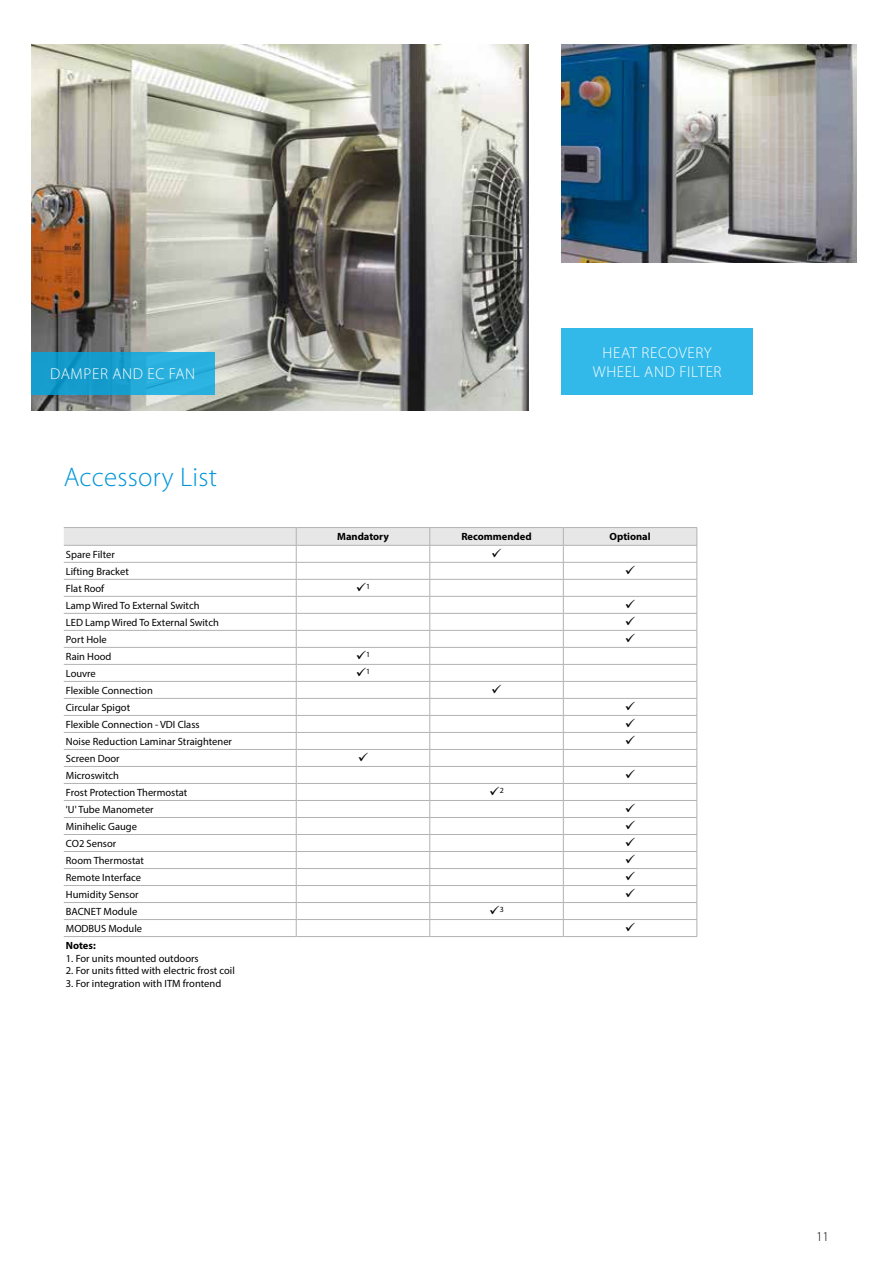
<style>
.page{position:relative;width:893px;height:1263px;background:#fff}
.page>*{position:absolute;margin:0;border:0;box-sizing:border-box;transform-origin:0 0}
.t1{font:300 27px "Myriad Pro";letter-spacing:.01em;color:#0095db}
.t2{font:300 15.75px "Myriad Pro";letter-spacing:.04em;color:#fff}
.t3{font:300 13.5px "Myriad Pro";color:#000}
.t4{font:10.5px "Myriad Pro";color:#000}
.t5{font:700 10.5px "Myriad Pro";color:#000}
.t6{font:7.8px "Myriad Pro";color:#000}
</style>
<div class="page">
<hr style="left:64px;top:527px;width:232px;height:1px;background:#b3b2b2">
<hr style="left:296px;top:527px;width:134px;height:1px;background:#b3b2b2">
<hr style="left:430px;top:527px;width:133px;height:1px;background:#b3b2b2">
<hr style="left:563px;top:527px;width:134px;height:1px;background:#b3b2b2">
<hr style="left:64px;top:936px;width:232px;height:1px;background:#b3b2b2">
<hr style="left:296px;top:936px;width:134px;height:1px;background:#b3b2b2">
<hr style="left:430px;top:936px;width:133px;height:1px;background:#b3b2b2">
<hr style="left:563px;top:936px;width:134px;height:1px;background:#b3b2b2">
<img style="left:561px;top:45px;width:295px;height:217px">
<img style="left:31px;top:45px;width:498px;height:365px">
<div style="left:561px;top:328px;width:192px;height:66px;background:#33b9e9"></div>
<div style="left:31px;top:352px;width:183px;height:42px;background:linear-gradient(to right,#0e94c4,#2eb4e2)"></div>
<svg style="left:64px;top:528px;width:634px;height:408px"></svg>
<h2 class="t2" style="left:603px;top:344px;width:111px">HEAT RECOVERY</h2>
<h2 class="t2" style="left:50px;top:365px;width:147px">DAMPER AND EC FAN</h2>
<h2 class="t2" style="left:593px;top:363px;width:130px">WHEEL AND FILTER</h2>
<h1 class="t1" style="left:64px;top:462px;width:155px">Accessory List</h1>
<p class="t5" style="left:337px;top:530px;width:53px">Mandatory</p>
<p class="t5" style="left:461px;top:530px;width:72px">Recommended</p>
<p class="t5" style="left:609px;top:530px;width:43px">Optional</p>
<p class="t4" style="left:66px;top:548px;width:50px">Spare Filter</p>
<p class="t4" style="left:66px;top:565px;width:64px">Lifting Bracket</p>
<p class="t4" style="left:66px;top:582px;width:40px">Flat Roof</p>
<p class="t6" style="left:356px;top:581px;width:16px">✓1</p>
<p class="t4" style="left:66px;top:599px;width:135px">Lamp Wired To External Switch</p>
<p class="t4" style="left:66px;top:616px;width:155px">LED Lamp Wired To External Switch</p>
<p class="t4" style="left:66px;top:633px;width:42px">Port Hole</p>
<p class="t4" style="left:66px;top:650px;width:47px">Rain Hood</p>
<p class="t6" style="left:356px;top:649px;width:16px">✓1</p>
<p class="t4" style="left:66px;top:667px;width:31px">Louvre</p>
<p class="t6" style="left:356px;top:666px;width:16px">✓1</p>
<p class="t4" style="left:66px;top:684px;width:88px">Flexible Connection</p>
<p class="t4" style="left:66px;top:701px;width:66px">Circular Spigot</p>
<p class="t4" style="left:66px;top:718px;width:135px">Flexible Connection - VDI Class</p>
<p class="t4" style="left:66px;top:735px;width:168px">Noise Reduction Laminar Straightener</p>
<p class="t4" style="left:66px;top:752px;width:55px">Screen Door</p>
<p class="t4" style="left:66px;top:769px;width:55px">Microswitch</p>
<p class="t4" style="left:66px;top:786px;width:123px">Frost Protection Thermostat</p>
<p class="t6" style="left:489px;top:785px;width:16px">✓2</p>
<p class="t4" style="left:66px;top:803px;width:89px">'U' Tube Manometer</p>
<p class="t4" style="left:66px;top:820px;width:73px">Minihelic Gauge</p>
<p class="t4" style="left:66px;top:837px;width:52px">CO2 Sensor</p>
<p class="t4" style="left:66px;top:854px;width:80px">Room Thermostat</p>
<p class="t4" style="left:66px;top:871px;width:77px">Remote Interface</p>
<p class="t4" style="left:66px;top:888px;width:74px">Humidity Sensor</p>
<p class="t4" style="left:66px;top:905px;width:73px">BACNET Module</p>
<p class="t6" style="left:489px;top:904px;width:16px">✓3</p>
<p class="t4" style="left:66px;top:922px;width:78px">MODBUS Module</p>
<p class="t5" style="left:66px;top:939px;width:31px">Notes:</p>
<p class="t4" style="left:66px;top:952px;width:134px">1. For units mounted outdoors</p>
<p class="t4" style="left:66px;top:964px;width:170px">2. For units fitted with electric frost coil</p>
<p class="t4" style="left:66px;top:977px;width:157px">3. For integration with ITM frontend</p>
<p class="t3" style="left:816px;top:1229px;width:15px">11</p>
</div>
